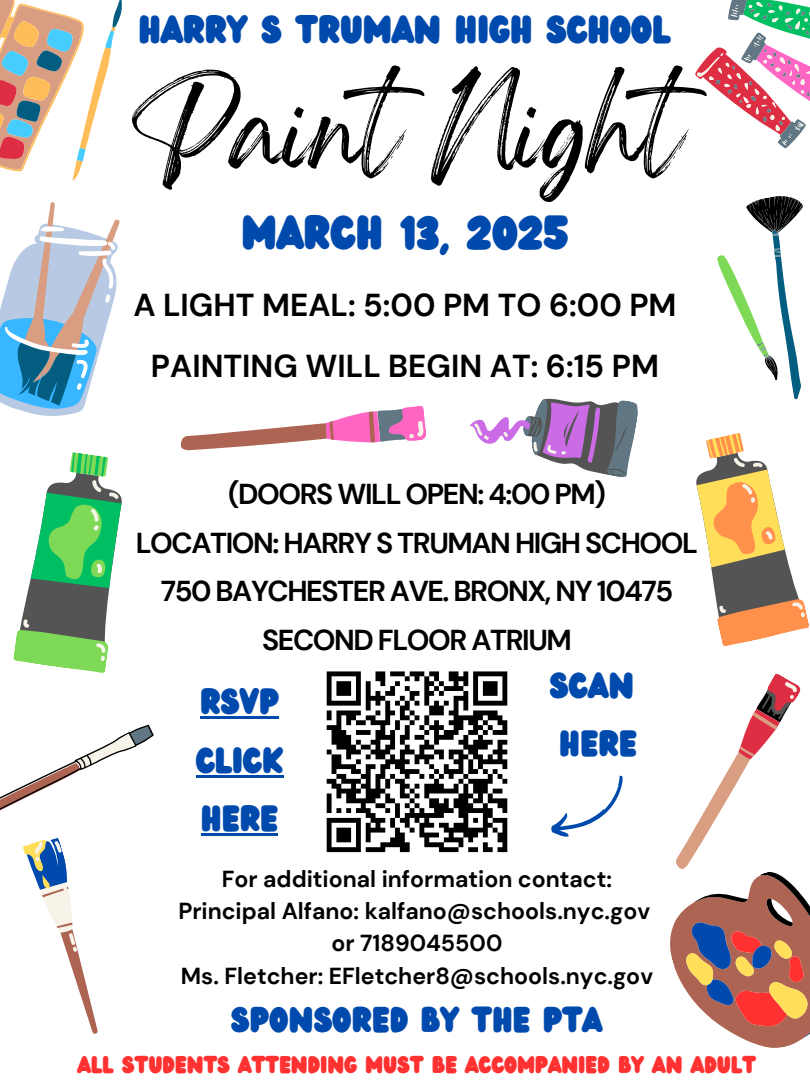
<style>
.page{position:relative;width:810px;height:1080px;background:#fff}
.page>*{position:absolute;margin:0;border:0;box-sizing:border-box;transform-origin:0 0}
.t1{font:81.25px "Gellatio";letter-spacing:.01em;color:#000}
.t2{font:41.88px "Wedges";color:#004aad}
.t3{font:34.38px "Wedges";color:#004aad}
.t4{font:31.88px/58.6px "Wedges";color:#004aad}
.t5{font:700 31.69px/60.9px "DM Sans";color:#000;text-align:center}
.t6{font:31.25px "Wedges";color:#004aad}
.t7{font:700 28.75px/48.8px "DM Sans";letter-spacing:-.05em;color:#000;text-align:center}
.t8{font:700 23.12px "DM Sans";color:#000}
.t9{font:21.06px "Wedges";color:#ff3131}
</style>
<div class="page">
<svg style="left:695px;top:0;width:115px;height:149px"></svg>
<svg style="left:0;top:0;width:122px;height:416px"></svg>
<svg style="left:13px;top:452px;width:109px;height:221px"></svg>
<svg style="left:470px;top:398px;width:168px;height:80px"></svg>
<svg style="left:717px;top:196px;width:86px;height:204px"></svg>
<svg style="left:181px;top:406px;width:245px;height:45px"></svg>
<svg style="left:696px;top:433px;width:113px;height:213px"></svg>
<svg style="left:0;top:724px;width:154px;height:310px"></svg>
<svg style="left:670px;top:673px;width:140px;height:375px"></svg>
<svg style="left:551px;top:775px;width:72px;height:62px"></svg>
<svg style="left:326px;top:671px;width:182px;height:182px"></svg>
<hr style="left:200px;top:716px;width:79px;height:3px;background:#004aad">
<hr style="left:196px;top:775px;width:88px;height:2px;background:#004aad">
<hr style="left:201px;top:833px;width:77px;height:3px;background:#004aad">
<h1 class="t3" style="left:139px;top:4px;width:534px">HARRY S TRUMAN HIGH SCHOOL</h1>
<p class="t1" style="left:131px;top:111px;width:595px">PaintNight</p>
<p class="t2" style="left:242px;top:202px;width:328px">MARCH 13, 2025</p>
<p class="t5" style="left:133px;top:275px;width:545px">A LIGHT MEAL: 5:00 PM TO 6:00 PM<br>PAINTING WILL BEGIN AT: 6:15 PM</p>
<p class="t7" style="left:136px;top:470px;width:564px">(DOORS WILL OPEN: 4:00 PM)<br>LOCATION: HARRY S TRUMAN HIGH SCHOOL<br>750 BAYCHESTER AVE. BRONX, NY 10475<br>SECOND FLOOR ATRIUM</p>
<p class="t4" style="left:196px;top:673px;width:89px">RSVP<br>CLICK<br>HERE</p>
<p class="t4" style="left:550px;top:657px;width:89px;text-align:center">SCAN<br>HERE</p>
<p class="t8" style="left:222px;top:864px;width:392px">For additional information contact:</p>
<p class="t8" style="left:178px;top:896px;width:473px">Principal Alfano: kalfano@schools.nyc.gov</p>
<h2 class="t8" style="left:332px;top:929px;width:172px">or 7189045500</h2>
<p class="t8" style="left:181px;top:961px;width:474px">Ms. Fletcher: EFletcher8@schools.nyc.gov</p>
<h2 class="t6" style="left:231px;top:996px;width:373px">SPONSORED BY THE PTA</h2>
<h4 class="t9" style="left:78px;top:1050px;width:680px">ALL STUDENTS ATTENDING MUST BE ACCOMPANIED BY AN ADULT</h4>
</div>
